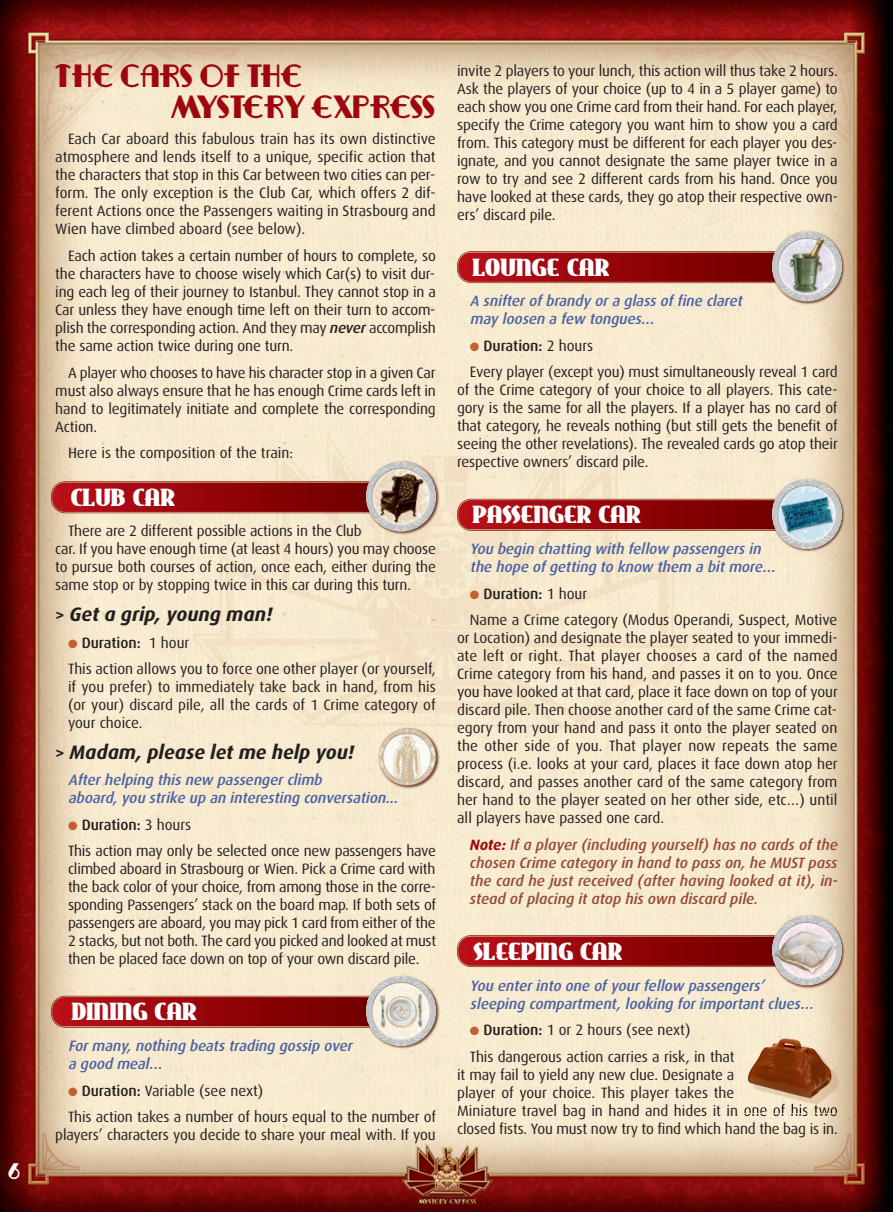
<style>
.page{position:relative;width:893px;height:1212px;background:#fff}
.page>*{position:absolute;margin:0;border:0;box-sizing:border-box;transform-origin:0 0}
.t1{font:30px/30.8px "Ritzy Remix";color:#9d070d}
.t2{font:24px "East Market";color:#fff}
.t3{font:21px "Ritzy Remix";color:#fff}
.t4{font:italic 700 19.5px "Dax";color:#231f20}
.t5{font:15px/18px "Dax";letter-spacing:-.01em;color:#231f20;text-align:justify}
.t6{font:italic 500 15px/18px "Dax";color:#4a62a4}
.t7{font:italic 500 15px/18px "Dax";color:#954a35;text-align:justify}
.s1{font-weight:500;font-style:italic}
.s2{font-style:normal;font-size:17.25px}
.s3{color:#c2602e}
.s4{font-weight:500}
.s5{font-weight:700;color:#9d070d}
</style>
<div class="page">
<img style="left:0;top:0;width:893px;height:1212px">
<img style="left:457px;top:935px;width:310px;height:32px">
<svg style="left:458px;top:936px;width:309px;height:29px"></svg>
<img style="left:457px;top:499px;width:310px;height:32px">
<svg style="left:458px;top:500px;width:309px;height:29px"></svg>
<img style="left:457px;top:251px;width:310px;height:32px">
<svg style="left:458px;top:253px;width:309px;height:29px"></svg>
<img style="left:51px;top:996px;width:310px;height:32px">
<svg style="left:53px;top:997px;width:308px;height:29px"></svg>
<img style="left:51px;top:481px;width:310px;height:32px">
<svg style="left:53px;top:483px;width:308px;height:29px"></svg>
<img style="left:361px;top:457px;width:83px;height:82px">
<img style="left:361px;top:481px;width:9px;height:32px">
<img style="left:366px;top:462px;width:70px;height:69px;border-radius:35px">
<img style="left:361px;top:971px;width:83px;height:83px">
<img style="left:361px;top:996px;width:9px;height:32px">
<img style="left:366px;top:976px;width:70px;height:70px;border-radius:35px">
<img style="left:767px;top:227px;width:83px;height:82px">
<img style="left:767px;top:251px;width:9px;height:32px">
<img style="left:772px;top:231px;width:70px;height:70px;border-radius:35px">
<img style="left:767px;top:474px;width:83px;height:83px">
<img style="left:767px;top:499px;width:9px;height:32px">
<img style="left:772px;top:479px;width:70px;height:70px;border-radius:35px">
<img style="left:767px;top:910px;width:83px;height:83px">
<img style="left:767px;top:935px;width:9px;height:32px">
<img style="left:772px;top:915px;width:70px;height:70px;border-radius:35px">
<img style="left:374px;top:724px;width:69px;height:69px">
<img style="left:379px;top:729px;width:56px;height:56px;border-radius:28px">
<div style="left:379px;top:728px;width:57px;height:57px;border:1px solid #d9a375;border-radius:50%"></div>
<img style="left:738px;top:1037px;width:114px;height:76px">
<img style="left:744px;top:1104px;width:93px;height:9px">
<img style="left:748px;top:1038px;width:84px;height:60px">
<h3 class="t3" style="left:8px;top:1160px;width:14px">6</h3>
<h1 class="t1" style="left:171px;top:61px;width:266px;text-indent:-116px">THE CARS OF THE<br>MYSTERY EXPRESS</h1>
<p class="t5" style="left:55px;top:131px;width:382px;text-indent:13px">Each Car aboard this fabulous train has its own distinctive atmosphere and lends itself to a unique, specific action that the characters that stop in this Car between two cities can per&shy;form. The only exception is the Club Car, which offers 2 dif&shy;ferent Actions once the Passengers waiting in Strasbourg and Wien have climbed aboard (see below).</p>
<p class="t5" style="left:55px;top:248px;width:382px;text-indent:13px">Each action takes a certain number of hours to complete, so the characters have to choose wisely which Car(s) to visit dur&shy;ing each leg of their journey to Istanbul. They cannot stop in a Car unless they have enough time left on their turn to accom&shy;plish the corresponding action. And they may <span class="s1">never</span> accomplish the same action twice during one turn.</p>
<p class="t5" style="left:55px;top:364px;width:382px;text-indent:13px">A player who chooses to have his character stop in a given Car must also always ensure that he has enough Crime cards left in hand to legitimately initiate and complete the corresponding Action.</p>
<p class="t5" style="left:68px;top:445px;width:227px">Here is the composition of the train:</p>
<h2 class="t2" style="left:71px;top:488px;width:106px">CLUB CAR</h2>
<p class="t5" style="left:55px;top:523px;width:382px;text-align:left;text-indent:13px">There are 2 different possible actions in the Club<br>car. If you have enough time (at least 4 hours) you may choose to pursue both courses of action, once each, either during the same stop or by stopping twice in this car during this turn.</p>
<h3 class="t4" style="left:55px;top:606px;width:219px"><span class="s2">&gt;</span> Get a grip, young man!</h3>
<p class="t5" style="left:68px;top:630px;width:369px;line-height:26.5px"><span class="s3">●</span> <span class="s4">Duration:</span> 1 hour<br>This action allows you to force one other player (or yourself,</p>
<p class="t5" style="left:68px;top:679px;width:369px">if you prefer) to immediately take back in hand, from his (or your) discard pile, all the cards of 1 Crime category of your choice.</p>
<h3 class="t4" style="left:55px;top:744px;width:301px"><span class="s2">&gt;</span> Madam, please let me help you!</h3>
<p class="t6" style="left:68px;top:772px;width:334px">Afterhelping this new passengerclimb aboard,you strike up an interesting conversation...</p>
<p class="t5" style="left:68px;top:812px;width:369px;line-height:26.5px"><span class="s3">●</span> <span class="s4">Duration:</span> 3 hours<br>This action may only be selected once new passengers have</p>
<p class="t5" style="left:68px;top:861px;width:370px">climbed aboard in Strasbourg or Wien. Pick a Crime card with the back color of your choice, from among those in the corre&shy;sponding Passengers’ stack on the board map. If both sets of passengers are aboard, you may pick 1 card from either of the 2 stacks, but not both. The card you picked and looked at must then be placed face down on top of your own discard pile.</p>
<h2 class="t2" style="left:71px;top:1003px;width:127px">DINING CAR</h2>
<p class="t6" style="left:68px;top:1038px;width:289px">Formany,nothing beats trading gossip over a good meal…</p>
<p class="t5" style="left:68px;top:1078px;width:369px;line-height:26.5px"><span class="s3">●</span> <span class="s4">Duration:</span> Variable (see next)<br>This action takes a number of hours equal to the number of</p>
<p class="t5" style="left:55px;top:1127px;width:382px">players’ characters you decide to share your meal with. If you</p>
<p class="t5" style="left:457px;top:62px;width:382px">invite 2 players to your lunch, this action will thus take 2 hours.<br>Ask the players of your choice (up to 4 in a 5 player game) to each show you one Crime card from their hand. For each player, specify the Crime category you want him to show you a card from. This category must be different for each player you des&shy;ignate, and you cannot designate the same player twice in a row to try and see 2 different cards from his hand. Once you have looked at these cards, they go atop their respective own&shy;ers’ discard pile.</p>
<h2 class="t2" style="left:473px;top:258px;width:138px">LOUNGE CAR</h2>
<p class="t6" style="left:470px;top:293px;width:277px">A snifterofbrandy ora glass offine claret may loosen a few tongues…</p>
<p class="t5" style="left:470px;top:333px;width:369px;line-height:26.5px"><span class="s3">●</span> <span class="s4">Duration:</span> 2 hours<br>Every player (except you) must simultaneously reveal 1 card</p>
<p class="t5" style="left:457px;top:382px;width:382px">of the Crime category of your choice to all players. This cate&shy;gory is the same for all the players. If a player has no card of that category, he reveals nothing (but still gets the benefit of seeing the other revelations). The revealed cards go atop their respective owners’ discard pile.</p>
<h2 class="t2" style="left:473px;top:506px;width:170px">PASSENGER CAR</h2>
<p class="t6" style="left:470px;top:541px;width:310px">You begin chatting with fellow passengers in the hope ofgetting to know them a bitmore…</p>
<p class="t5" style="left:470px;top:581px;width:369px;line-height:26.5px"><span class="s3">●</span> <span class="s4">Duration:</span> 1 hour<br>Name a Crime category (Modus Operandi, Suspect, Motive</p>
<p class="t5" style="left:457px;top:630px;width:382px">or Location) and designate the player seated to your immedi&shy;ate left or right. That player chooses a card of the named Crime category from his hand, and passes it on to you. Once you have looked at that card, place it face down on top of your discard pile. Then choose another card of the same Crime cat&shy;egory from your hand and pass it onto the player seated on the other side of you. That player now repeats the same process (i.e. looks at your card, places it face down atop her discard, and passes another card of the same category from her hand to the player seated on her other side, etc…) until all players have passed one card.</p>
<p class="t7" style="left:470px;top:836px;width:370px"><span class="s5">Note:</span> If a player (including yourself) has no cards of the chosen Crime category in hand to pass on, he MUST pass the card he just received (after having looked at it), in&shy;stead of placing it atop his own discard pile.</p>
<h2 class="t2" style="left:473px;top:942px;width:151px">SLEEPING CAR</h2>
<p class="t6" style="left:470px;top:977px;width:348px">You enterinto one ofyourfellow passengers’ sleeping compartment,looking forimportantclues…</p>
<p class="t5" style="left:470px;top:1017px;width:266px;line-height:26.5px"><span class="s3">●</span> <span class="s4">Duration:</span> 1 or 2 hours (see next)<br>This dangerous action carries a risk, in that</p>
<p class="t5" style="left:457px;top:1066px;width:382px;text-align:left">it may fail to yield any new clue. Designate a<br>player of your choice. This player takes the<br>Miniature travel bag in hand and hides it in one of his two closed fists. You must now try to find which hand the bag is in.</p>
</div>
